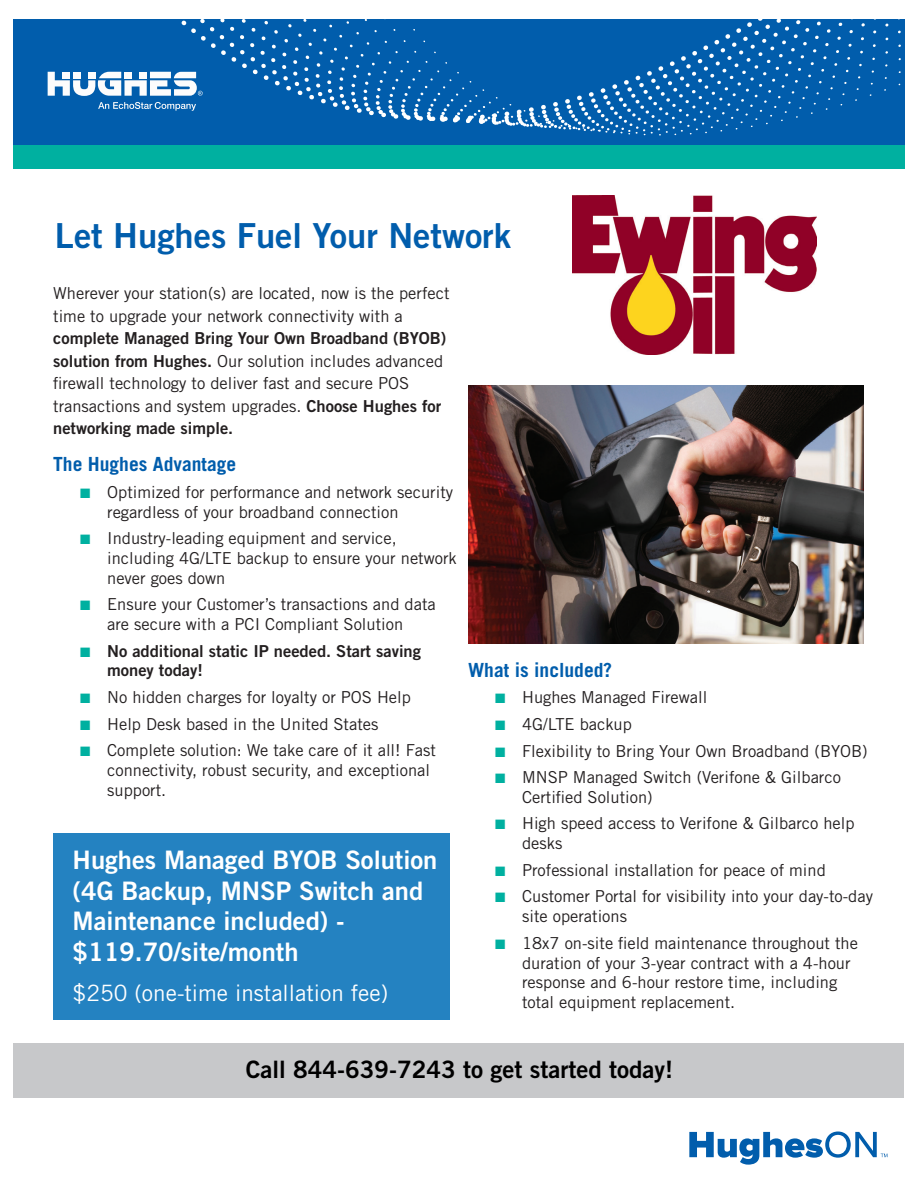
<style>
.page{position:relative;width:918px;height:1188px;background:#fff}
.page>*{position:absolute;margin:0;border:0;box-sizing:border-box;transform-origin:0 0}
.t1{font:34.5px "Trade Gothic Bold Two";color:#015dac}
.t2{font:25.5px/30.6px "Trade Gothic Bold Two";color:#fff}
.t3{font:24px "Trade Gothic Bold Two";color:#000}
.t4{font:22.5px "Trade Gothic";color:#fff}
.t5{font:700 19.5px "Trade Gothic";color:#015dac}
.t6{font:16.5px/26.5px "Trade Gothic";color:#231f20}
.t7{font:16.5px/19.8px "Trade Gothic Bold Two";color:#231f20}
.s1{font-family:"Trade Gothic Bold Two"}
.s2{font-family:"Dixieland Normal";font-size:13.5px;color:#00b0a0}
</style>
<div class="page">
<div style="left:13px;top:144px;width:892px;height:25px;background:#00b0a0"></div>
<div style="left:13px;top:19px;width:892px;height:126px;background:#015dac"></div>
<svg style="left:48px;top:72px;width:123px;height:24px"></svg>
<svg style="left:98px;top:102px;width:73px;height:7px"></svg>
<svg style="left:171px;top:20px;width:18px;height:91px"></svg>
<svg style="left:345px;top:19px;width:23px;height:94px"></svg>
<svg style="left:368px;top:19px;width:533px;height:117px"></svg>
<img style="left:468px;top:386px;width:395px;height:258px">
<div style="left:53px;top:834px;width:396px;height:186px;background:#2482c1"></div>
<svg style="left:689px;top:1132px;width:198px;height:33px"></svg>
<div style="left:14px;top:1043px;width:890px;height:55px;background:#c7c8ca"></div>
<img style="left:572px;top:196px;width:244px;height:159px">
<h1 class="t1" style="left:55px;top:214px;width:458px">Let Hughes Fuel Your Network</h1>
<p class="t6" style="left:53px;top:282px;width:398px;line-height:22.5px">Wherever your station(s) are located, now is the perfect time to upgrade your network connectivity with a</p>
<p class="t7" style="left:53px;top:328px;width:395px">complete Managed Bring Your Own Broadband (BYOB)</p>
<p class="t6" style="left:53px;top:350px;width:392px;line-height:22.5px"><span class="s1">solution from Hughes.</span> Our solution includes advanced firewall technology to deliver fast and secure POS transactions and system upgrades. <span class="s1">Choose Hughes for</span></p>
<p class="t7" style="left:53px;top:418px;width:182px">networking made simple.</p>
<p class="t5" style="left:53px;top:452px;width:185px">The Hughes Advantage</p>
<p class="t6" style="left:107px;top:482px;width:347px;line-height:19.8px;text-indent:-27px"><span class="s2">Q</span> Optimized for performance and network security regardless of your broadband connection</p>
<p class="t6" style="left:107px;top:528px;width:351px;line-height:19.8px;text-indent:-27px"><span class="s2">Q</span> Industry-leading equipment and service, including 4G/LTE backup to ensure your network never goes down</p>
<p class="t6" style="left:80px;top:594px;width:357px;line-height:19.8px;text-align:center"><span class="s2">Q</span> Ensure your Customer’s transactions and data are secure with a PCI Compliant Solution</p>
<p class="t7" style="left:107px;top:641px;width:315px;text-indent:-27px"><span class="s2">Q</span> No additional static IP needed. Start saving money today!</p>
<p class="t6" style="left:80px;top:684px;width:357px"><span class="s2">Q</span> No hidden charges for loyalty or POS Help<br><span class="s2">Q</span> Help Desk based in the United States<br><span class="s2">Q</span> Complete solution: We take care of it all! Fast</p>
<p class="t6" style="left:107px;top:760px;width:324px;line-height:19.8px">connectivity, robust security, and exceptional support.</p>
<p class="t5" style="left:468px;top:658px;width:146px">What is included?</p>
<p class="t6" style="left:495px;top:684px;width:374px"><span class="s2">Q</span> Hughes Managed Firewall<br><span class="s2">Q</span> 4G/LTE backup<br><span class="s2">Q</span> Flexibility to Bring Your Own Broadband (BYOB)<br><span class="s2">Q</span> MNSP Managed Switch (Verifone &amp; Gilbarco</p>
<p class="t6" style="left:495px;top:784px;width:361px;text-indent:27px">Certified Solution)<br><span class="s2">Q</span> High speed access to Verifone &amp; Gilbarco help</p>
<p class="t6" style="left:495px;top:830px;width:379px;text-indent:27px">desks<br><span class="s2">Q</span> Professional installation for peace of mind<br><span class="s2">Q</span> Customer Portal for visibility into your day-to-day</p>
<p class="t6" style="left:495px;top:903px;width:364px;text-indent:27px">site operations<br><span class="s2">Q</span> 18x7 on-site field maintenance throughout the</p>
<p class="t6" style="left:522px;top:953px;width:330px;line-height:19.8px">duration of your 3-year contract with a 4-hour response and 6-hour restore time, including total equipment replacement.</p>
<h2 class="t2" style="left:73px;top:844px;width:366px">Hughes Managed BYOB Solution (4G Backup, MNSP Switch and<br>Maintenance included) - $119.70/site/month</h2>
<h3 class="t4" style="left:73px;top:980px;width:317px">$250 (one-time installation fee)</h3>
<h3 class="t3" style="left:246px;top:1055px;width:429px">Call 844-639-7243 to get started today!</h3>
</div>
